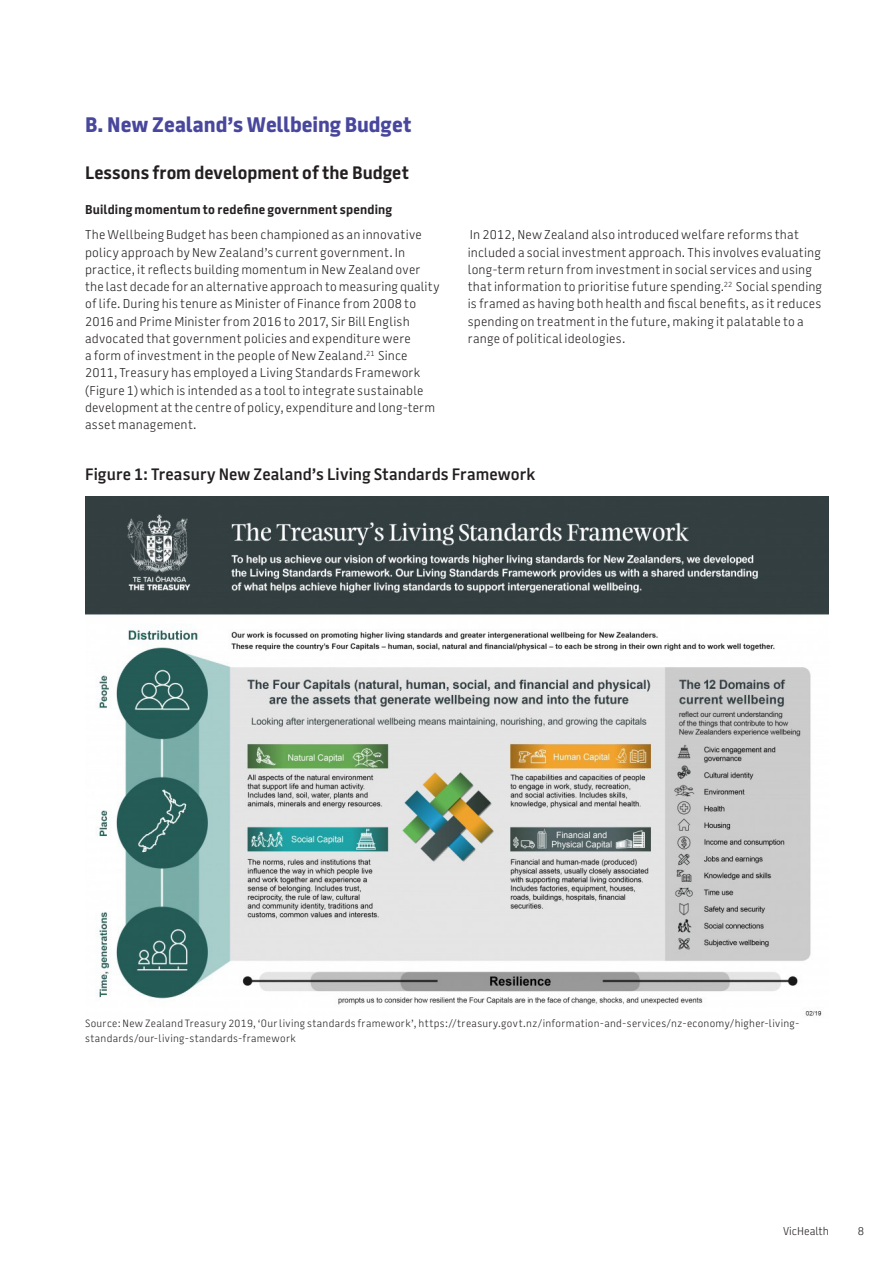
<style>
.page{position:relative;width:893px;height:1263px;background:#fff}
.page>*{position:absolute;margin:0;border:0;box-sizing:border-box;transform-origin:0 0}
.Heading_02{font:800 21px "Battersea";color:#48479d}
.Heading_4b{font:700 18px "Battersea";color:#231f20}
.Heading_03{font:600 16.5px "Battersea";letter-spacing:.005em;color:#231f20}
.Body{font:300 12.75px/17.2px "Battersea";letter-spacing:.015em;color:#231f20}
.Heading_05{font:700 12.75px "Battersea";letter-spacing:.015em;color:#231f20}
.t1{font:300 11.25px "Battersea";color:#231f20}
.t2{font:300 10.5px/14.2px "Battersea";letter-spacing:.03em;color:#231f20}
</style>
<div class="page">
<img style="left:85px;top:496px;width:744px;height:520px">
<p class="Heading_02" style="left:85px;top:110px;width:328px">B. New Zealand’s Wellbeing Budget</p>
<p class="Heading_4b" style="left:85px;top:161px;width:325px">Lessons from development of the Budget</p>
<p class="Heading_05" style="left:85px;top:200px;width:308px">Building momentum to redefine government spending</p>
<p class="Body" style="left:85px;top:227px;width:356px">The Wellbeing Budget has been championed as an innovative policy approach by New Zealand’s current government. In practice, it reflects building momentum in New Zealand over the last decade for an alternative approach to measuring quality of life. During his tenure as Minister of Finance from 2008 to 2016 and Prime Minister from 2016 to 2017, Sir Bill English advocated that government policies and expenditure were<br>a form of investment in the people of New Zealand.<sup>21</sup> Since 2011, Treasury has employed a Living Standards Framework (Figure 1) which is intended as a tool to integrate sustainable development at the centre of policy, expenditure and long-term asset management.</p>
<p class="Body" style="left:468px;top:227px;width:356px">In 2012, New Zealand also introduced welfare reforms that included a social investment approach. This involves evaluating long-term return from investment in social services and using that information to prioritise future spending.<sup>22</sup> Social spending is framed as having both health and fiscal benefits, as it reduces spending on treatment in the future, making it palatable to a range of political ideologies.</p>
<p class="Heading_03" style="left:85px;top:463px;width:452px">Figure 1: Treasury New Zealand’s Living Standards Framework</p>
<p class="t2" style="left:85px;top:1017px;width:716px">Source: New Zealand Treasury 2019, ‘Our living standards framework’, https://treasury.govt.nz/information-and-services/nz-economy/higher-living&shy;standards/our-living-standards-framework</p>
<p class="t1" style="left:783px;top:1224px;width:48px">VicHealth</p>
<p class="t1" style="left:858px;top:1224px;width:8px">8</p>
</div>
